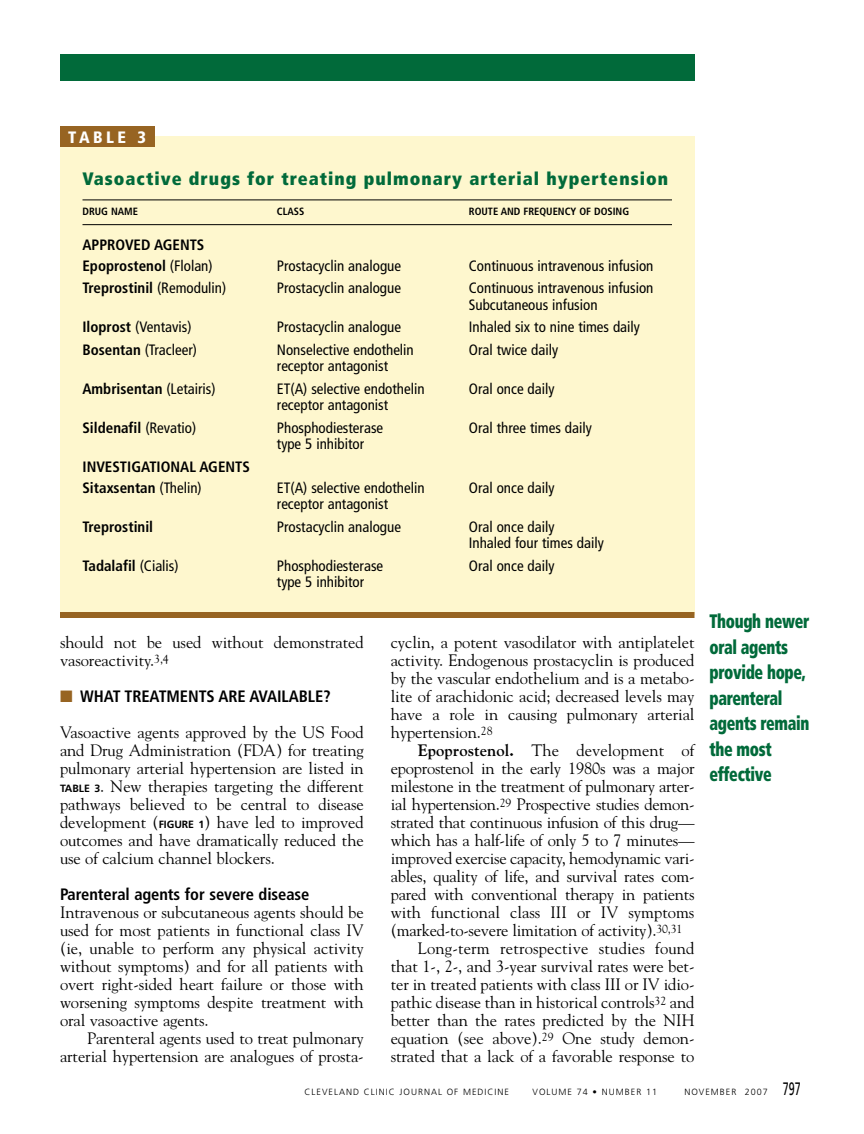
<style>
.page{position:relative;width:864px;height:1134px;background:#fff}
.page>*{position:absolute;margin:0;border:0;box-sizing:border-box;transform-origin:0 0}
.t1{font:900 condensed 19.5px/25.5px "Frutiger";letter-spacing:-.02em;color:#016a3a;scale:.8 1}
.t2{font:900 condensed 18px "Frutiger";letter-spacing:.055em;color:#016a3a}
.t3{font:16.5px/18px "Goudy";letter-spacing:-.005em;color:#000;text-align:justify}
.t4{font:700 condensed 16.5px "Frutiger";letter-spacing:-.005em;color:#000}
.t5{font:900 condensed 16.5px "Frutiger";letter-spacing:.21em;color:#fff}
.t6{font:condensed 15px/16.5px "Frutiger";color:#000}
.t7{font:700 condensed 15px/21px "Frutiger";color:#000}
.t8{font:700 condensed 10.5px "Frutiger";color:#000}
.t9{font:300 9px "Frutiger";letter-spacing:.11em;color:#000}
.s1{font-weight:400}
.s2{font-weight:700}
.s3{color:#976422}
.s4{font-family:"Frutiger";font-weight:700;font-size:10.5px}
.s5{font-weight:400;font-size:18px}
</style>
<div class="page">
<div style="left:60px;top:54px;width:634px;height:27px;background:#016a3a"></div>
<div style="left:60px;top:136px;width:634px;height:479px;background:#fef7ce"></div>
<hr style="left:82px;top:200px;width:590px;height:1px;background:#000">
<hr style="left:82px;top:224px;width:590px;height:1px;background:#000">
<div style="left:60px;top:126px;width:94px;height:21px;background:#976422"></div>
<div style="left:60px;top:612px;width:634px;height:6px;background:#976422"></div>
<p class="t5" style="left:68px;top:130px;width:79px">TABLE 3</p>
<p class="t2" style="left:82px;top:172px;width:587px">Vasoactive drugs for treating pulmonary arterial hypertension</p>
<p class="t8" style="left:82px;top:207px;width:57px">DRUG NAME</p>
<p class="t8" style="left:277px;top:207px;width:29px">CLASS</p>
<p class="t8" style="left:469px;top:207px;width:162px">ROUTE AND FREQUENCY OF DOSING</p>
<p class="t7" style="left:82px;top:235px;width:132px">APPROVED AGENTS<br>Epoprostenol <span class="s1">(Flolan)</span></p>
<p class="t6" style="left:277px;top:259px;width:126px">Prostacyclin analogue</p>
<p class="t6" style="left:469px;top:259px;width:186px">Continuous intravenous infusion</p>
<p class="t7" style="left:82px;top:279px;width:145px">Treprostinil <span class="s1">(Remodulin)</span></p>
<p class="t6" style="left:277px;top:281px;width:126px">Prostacyclin analogue</p>
<p class="t6" style="left:469px;top:281px;width:186px">Continuous intravenous infusion<br>Subcutaneous infusion</p>
<p class="t6" style="left:82px;top:320px;width:111px"><span class="s2">Iloprost</span> (Ventavis)</p>
<p class="t6" style="left:277px;top:320px;width:126px">Prostacyclin analogue</p>
<p class="t6" style="left:469px;top:320px;width:173px">Inhaled six to nine times daily</p>
<p class="t6" style="left:82px;top:343px;width:116px"><span class="s2">Bosentan</span> (Tracleer)</p>
<p class="t6" style="left:277px;top:343px;width:138px">Nonselective endothelin</p>
<p class="t6" style="left:469px;top:343px;width:91px">Oral twice daily</p>
<p class="t6" style="left:277px;top:359px;width:113px">receptor antagonist</p>
<p class="t7" style="left:82px;top:379px;width:135px">Ambrisentan <span class="s1">(Letairis)</span></p>
<p class="t6" style="left:277px;top:382px;width:149px">ET(A) selective endothelin</p>
<p class="t6" style="left:469px;top:382px;width:87px">Oral once daily</p>
<p class="t6" style="left:277px;top:398px;width:113px">receptor antagonist</p>
<p class="t7" style="left:82px;top:418px;width:115px">Sildenafil <span class="s1">(Revatio)</span></p>
<p class="t6" style="left:277px;top:421px;width:108px">Phosphodiesterase</p>
<p class="t6" style="left:469px;top:421px;width:124px">Oral three times daily</p>
<p class="t6" style="left:277px;top:437px;width:89px">type 5 inhibitor</p>
<p class="t7" style="left:82px;top:457px;width:169px">INVESTIGATIONAL AGENTS<br>Sitaxsentan <span class="s1">(Thelin)</span></p>
<p class="t6" style="left:277px;top:481px;width:149px">ET(A) selective endothelin</p>
<p class="t6" style="left:469px;top:481px;width:87px">Oral once daily</p>
<p class="t6" style="left:277px;top:497px;width:113px">receptor antagonist</p>
<p class="t7" style="left:82px;top:517px;width:72px">Treprostinil</p>
<p class="t6" style="left:277px;top:520px;width:126px">Prostacyclin analogue</p>
<p class="t6" style="left:469px;top:520px;width:136px">Oral once daily<br>Inhaled four times daily</p>
<p class="t7" style="left:82px;top:556px;width:98px">Tadalafil <span class="s1">(Cialis)</span></p>
<p class="t6" style="left:277px;top:559px;width:108px">Phosphodiesterase</p>
<p class="t6" style="left:469px;top:559px;width:87px">Oral once daily</p>
<p class="t6" style="left:277px;top:575px;width:89px">type 5 inhibitor</p>
<p class="t3" style="left:60px;top:635px;width:305px">should not be used without demonstrated vasoreactivity.<sup>3,4</sup></p>
<p class="t4" style="left:60px;top:690px;width:272px"><span class="s3">■</span> WHAT TREATMENTS ARE AVAILABLE?</p>
<p class="t3" style="left:60px;top:725px;width:305px">Vasoactive agents approved by the US Food and Drug Administration (FDA) for treating pulmonary arterial hypertension are listed in <span class="s4">TABLE 3</span>. New therapies targeting the different pathways believed to be central to disease development (<span class="s4">FIGURE 1</span>) have led to improved outcomes and have dramatically reduced the use of calcium channel blockers.</p>
<p class="t4" style="left:60px;top:888px;width:251px">Parenteral agents for severe disease</p>
<p class="t3" style="left:60px;top:905px;width:305px">Intravenous or subcutaneous agents should be used for most patients in functional class IV (ie, unable to perform any physical activity without symptoms) and for all patients with overt right-sided heart failure or those with worsening symptoms despite treatment with oral vasoactive agents.</p>
<p class="t3" style="left:60px;top:1031px;width:305px;text-align:right">Parenteral agents used to treat pulmonary arterial hypertension are analogues of prosta-</p>
<p class="t3" style="left:391px;top:635px;width:305px">cyclin, a potent vasodilator with antiplatelet activity. Endogenous prostacyclin is produced by the vascular endothelium and is a metabo&shy;lite of arachidonic acid; decreased levels may have a role in causing pulmonary arterial hypertension.<sup>28</sup></p>
<p class="t3" style="left:418px;top:743px;width:278px"><span class="s2">Epoprostenol.</span> The development of</p>
<p class="t3" style="left:391px;top:761px;width:305px">epoprostenol in the early 1980s was a major</p>
<p class="t3" style="left:391px;top:779px;width:305px">milestone in the treatment of pulmonary arter-</p>
<p class="t3" style="left:391px;top:797px;width:305px">ial hypertension.<sup>29</sup> Prospective studies demon-</p>
<p class="t3" style="left:391px;top:815px;width:305px">strated that continuous infusion of this drug—</p>
<p class="t3" style="left:391px;top:833px;width:305px">which has a half-life of only 5 to 7 minutes—</p>
<p class="t3" style="left:391px;top:851px;width:305px">improved exercise capacity, hemodynamic vari-</p>
<p class="t3" style="left:391px;top:869px;width:305px">ables, quality of life, and survival rates com-</p>
<p class="t3" style="left:391px;top:887px;width:305px">pared with conventional therapy in patients</p>
<p class="t3" style="left:391px;top:905px;width:305px">with functional class III or IV symptoms</p>
<p class="t3" style="left:391px;top:923px;width:293px">(marked-to-severe limitation of activity).<sup>30,31</sup></p>
<p class="t3" style="left:418px;top:941px;width:278px">Long-term retrospective studies found</p>
<p class="t3" style="left:391px;top:959px;width:305px">that 1-, 2-, and 3-year survival rates were bet-</p>
<p class="t3" style="left:391px;top:977px;width:305px">ter in treated patients with class III or IV idio-</p>
<p class="t3" style="left:391px;top:995px;width:305px">pathic disease than in historical controls<sup>32</sup> and</p>
<p class="t3" style="left:391px;top:1013px;width:305px">better than the rates predicted by the NIH</p>
<p class="t3" style="left:391px;top:1031px;width:305px">equation (see above).<sup>29</sup> One study demon-</p>
<p class="t3" style="left:391px;top:1049px;width:305px">strated that a lack of a favorable response to</p>
<p class="t1" style="left:710px;top:610px;width:126px">Though newer oral agents provide hope, parenteral agents remain the most effective</p>
<p class="t9" style="left:305px;top:1088px;width:206px">CLEVELAND CLINIC JOURNAL OF MEDICINE</p>
<p class="t9" style="left:533px;top:1088px;width:126px">VOLUME 74 • NUMBER 11</p>
<p class="t9" style="left:684px;top:1088px;width:118px">NOVEMBER 2007 <span class="s5">797</span></p>
</div>
